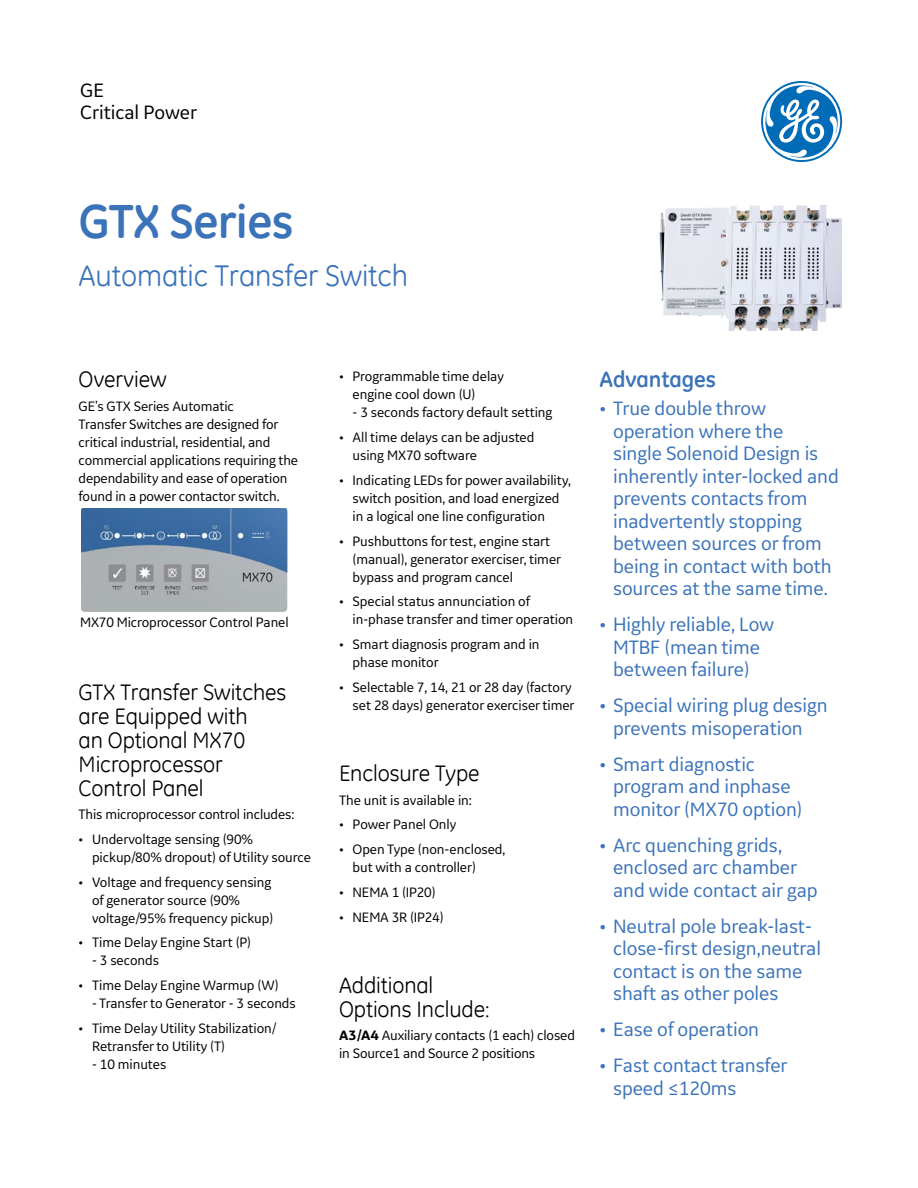
<style>
.page{position:relative;width:918px;height:1188px;background:#fff}
.page>*{position:absolute;margin:0;border:0;box-sizing:border-box;transform-origin:0 0}
.t1{font:700 48px "GE Inspira";letter-spacing:-.01em;color:#3b73b9}
.t2{font:30px "GE Inspira";letter-spacing:-.005em;color:#3b73b9}
.t3{font:22.5px/24px "GE Inspira";letter-spacing:-.005em;color:#000}
.t4{font:700 22.5px "GE Inspira";letter-spacing:-.005em;color:#3b73b9}
.t5{font:20.25px/22.5px "GE Inspira Sans";letter-spacing:-.005em;color:#3b73b9}
.t6{font:20.25px/22.5px "GE Inspira Sans";letter-spacing:-.005em;color:#000}
.t7{font:14.25px/18px "GE Inspira Sans";letter-spacing:-.005em;color:#000}
.s1{font-weight:700}
</style>
<div class="page">
<svg style="left:761px;top:81px;width:81px;height:81px"></svg>
<img style="left:659px;top:206px;width:182px;height:124px">
<img style="left:81px;top:508px;width:206px;height:104px">
<h3 class="t6" style="left:80px;top:78px;width:119px">GE<br>Critical Power</h3>
<h1 class="t1" style="left:79px;top:191px;width:217px">GTX Series</h1>
<h2 class="t2" style="left:79px;top:257px;width:331px">Automatic Transfer Switch</h2>
<h3 class="t3" style="left:79px;top:367px;width:90px">Overview</h3>
<p class="t7" style="left:79px;top:397px;width:221px">GE’s GTX Series Automatic<br>Transfer Switches are designed for critical industrial, residential, and commercial applications requiring the dependability and ease of operation found in a power contactor switch.</p>
<p class="t7" style="left:80px;top:613px;width:210px">MX70 Microprocessor Control Panel</p>
<h3 class="t3" style="left:79px;top:679px;width:209px">GTX Transfer Switches are Equipped with<br>an Optional MX70<br>Microprocessor<br>Control Panel</h3>
<p class="t7" style="left:79px;top:805px;width:218px">This microprocessor control includes:</p>
<p class="t7" style="left:92px;top:830px;width:221px;text-indent:-13px">• Undervoltage sensing (90% pickup/80% dropout) of Utility source</p>
<p class="t7" style="left:92px;top:873px;width:183px;text-indent:-13px">• Voltage and frequency sensing of generator source (90% voltage/95% frequency pickup)</p>
<p class="t7" style="left:79px;top:933px;width:174px">• Time Delay Engine Start (P)</p>
<p class="t7" style="left:92px;top:951px;width:69px">- 3 seconds</p>
<p class="t7" style="left:79px;top:976px;width:202px">• Time Delay Engine Warmup (W)</p>
<p class="t7" style="left:92px;top:994px;width:205px">- Transfer to Generator - 3 seconds</p>
<p class="t7" style="left:92px;top:1019px;width:186px;text-indent:-13px">• Time Delay Utility Stabilization/<br>Retransfer to Utility (T)</p>
<p class="t7" style="left:92px;top:1055px;width:76px">- 10 minutes</p>
<p class="t7" style="left:353px;top:367px;width:153px;text-indent:-13px">• Programmable time delay engine cool down (U)</p>
<p class="t7" style="left:353px;top:403px;width:201px">- 3 seconds factory default setting</p>
<p class="t7" style="left:353px;top:428px;width:183px;text-indent:-13px">• All time delays can be adjusted using MX70 software</p>
<p class="t7" style="left:353px;top:471px;width:220px;text-indent:-13px">• Indicating LEDs for power availability, switch position, and load energized in a logical one line configuration</p>
<p class="t7" style="left:353px;top:532px;width:210px;text-indent:-13px">• Pushbuttons for test, engine start (manual), generator exerciser, timer bypass and program cancel</p>
<p class="t7" style="left:353px;top:592px;width:222px;text-indent:-13px">• Special status annunciation of in-phase transfer and timer operation</p>
<p class="t7" style="left:353px;top:635px;width:189px;text-indent:-13px">• Smart diagnosis program and in phase monitor</p>
<p class="t7" style="left:339px;top:678px;width:237px;text-align:right">• Selectable 7, 14, 21 or 28 day (factory set 28 days) generator exerciser timer</p>
<h3 class="t3" style="left:339px;top:761px;width:142px">Enclosure Type</h3>
<p class="t7" style="left:339px;top:790px;width:134px">The unit is available in:</p>
<p class="t7" style="left:339px;top:815px;width:119px">• Power Panel Only</p>
<p class="t7" style="left:353px;top:840px;width:154px;text-indent:-13px">• Open Type (non-enclosed, but with a controller)</p>
<p class="t7" style="left:339px;top:883px;width:98px">• NEMA 1 (IP20)</p>
<p class="t7" style="left:339px;top:907px;width:106px">• NEMA 3R (IP24)</p>
<h3 class="t3" style="left:339px;top:973px;width:152px">Additional<br>Options Include:</h3>
<p class="t7" style="left:339px;top:1026px;width:237px"><span class="s1">A3/A4</span> Auxiliary contacts (1 each) closed in Source1 and Source 2 positions</p>
<h3 class="t4" style="left:600px;top:365px;width:118px">Advantages</h3>
<h3 class="t5" style="left:613px;top:397px;width:227px;text-indent:-14px">• True double throw operation where the<br>single Solenoid Design is inherently inter-locked and prevents contacts from inadvertently stopping between sources or from being in contact with both sources at the same time.</h3>
<h3 class="t5" style="left:600px;top:613px;width:176px;text-align:center">• Highly reliable, Low<br>MTBF (mean time between failure)</h3>
<h3 class="t5" style="left:600px;top:694px;width:230px;text-align:center">• Special wiring plug design prevents misoperation</h3>
<h3 class="t5" style="left:613px;top:752px;width:191px;text-indent:-14px">• Smart diagnostic program and inphase monitor (MX70 option)</h3>
<h3 class="t5" style="left:613px;top:833px;width:206px;text-indent:-14px">• Arc quenching grids, enclosed arc chamber and wide contact air gap</h3>
<h3 class="t5" style="left:613px;top:914px;width:209px;text-indent:-14px">• Neutral pole break-last&shy;close-first design,neutral contact is on the same shaft as other poles</h3>
<h3 class="t5" style="left:600px;top:1018px;width:161px">• Ease of operation</h3>
<h3 class="t5" style="left:613px;top:1054px;width:176px;text-indent:-14px">• Fast contact transfer speed ≤120ms</h3>
</div>
